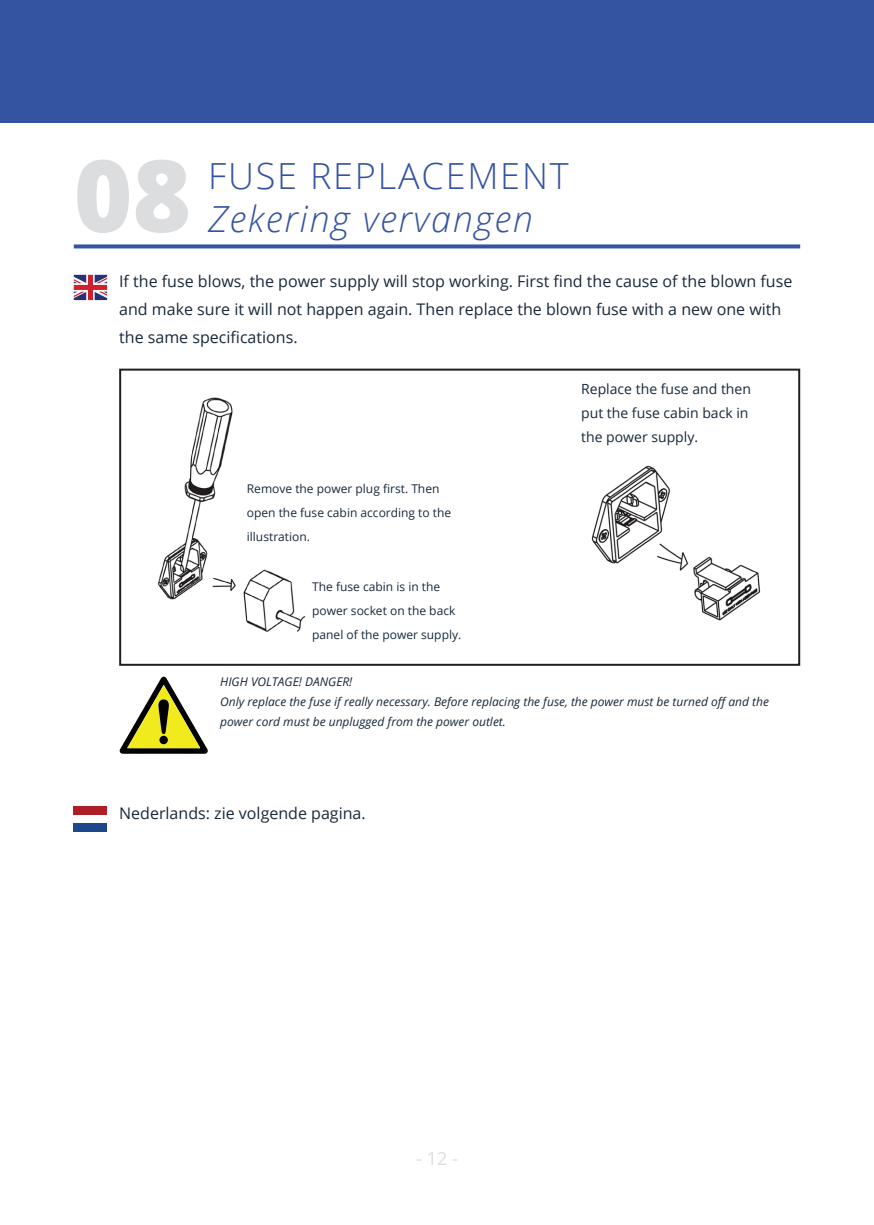
<style>
.page{position:relative;width:874px;height:1225px;background:#fff}
.page>*{position:absolute;margin:0;border:0;box-sizing:border-box;transform-origin:0 0}
.t1{font:800 100px "Open Sans";color:#dcdddf}
.t2{font:italic 300 36px "Open Sans";letter-spacing:.05em;color:#3454a2}
.t3{font:300 36px "Open Sans";letter-spacing:.05em;color:#3454a2}
.t4{font:18px "Open Sans";color:#ddddde}
.t5{font:16px/28px "Open Sans";color:#18293b}
.t6{font:14px/24px "Open Sans";color:#18293b}
.t7{font:italic 12px/20px "Open Sans";color:#18293b}
.t8{font:12px/24px "Open Sans";color:#18293b}
</style>
<div class="page">
<div style="left:0;top:0;width:873px;height:123px;background:#3454a2"></div>
<svg style="left:74px;top:244px;width:725px;height:4px;background:#4a67ac"></svg>
<svg style="left:74px;top:275px;width:33px;height:25px"></svg>
<img style="left:157px;top:397px;width:149px;height:235px">
<img style="left:591px;top:465px;width:170px;height:156px">
<div style="left:119px;top:369px;width:680px;height:297px;border:2px solid #231f20"></div>
<svg style="left:120px;top:676px;width:88px;height:77px"></svg>
<svg style="left:159px;top:735px;width:9px;height:9px"></svg>
<div style="left:74px;top:806px;width:33px;height:26px;background:#1b478b"></div>
<div style="left:74px;top:806px;width:33px;height:17px;background:#fff"></div>
<div style="left:74px;top:806px;width:33px;height:9px;background:#ae1e27"></div>
<h1 class="t1" style="left:74px;top:120px;width:119px">08</h1>
<h2 class="t3" style="left:208px;top:151px;width:362px">FUSE REPLACEMENT</h2>
<h2 class="t2" style="left:208px;top:194px;width:326px">Zekering vervangen</h2>
<p class="t5" style="left:119px;top:267px;width:674px">If the fuse blows, the power supply will stop working. First find the cause of the blown fuse and make sure it will not happen again. Then replace the blown fuse with a new one with the same specifications.</p>
<p class="t8" style="left:247px;top:476px;width:206px">Remove the power plug first. Then open the fuse cabin according to the illustration.</p>
<p class="t6" style="left:581px;top:376px;width:171px">Replace the fuse and then put the fuse cabin back in the power supply.</p>
<p class="t8" style="left:312px;top:574px;width:150px">The fuse cabin is in the power socket on the back panel of the power supply.</p>
<p class="t7" style="left:220px;top:671px;width:550px">HIGH VOLTAGE! DANGER!<br>Only replace the fuse if really necessary. Before replacing the fuse, the power must be turned off and the power cord must be unplugged from the power outlet.</p>
<p class="t5" style="left:119px;top:799px;width:248px">Nederlands: zie volgende pagina.</p>
<p class="t4" style="left:416px;top:1146px;width:43px">- 12 -</p>
</div>
